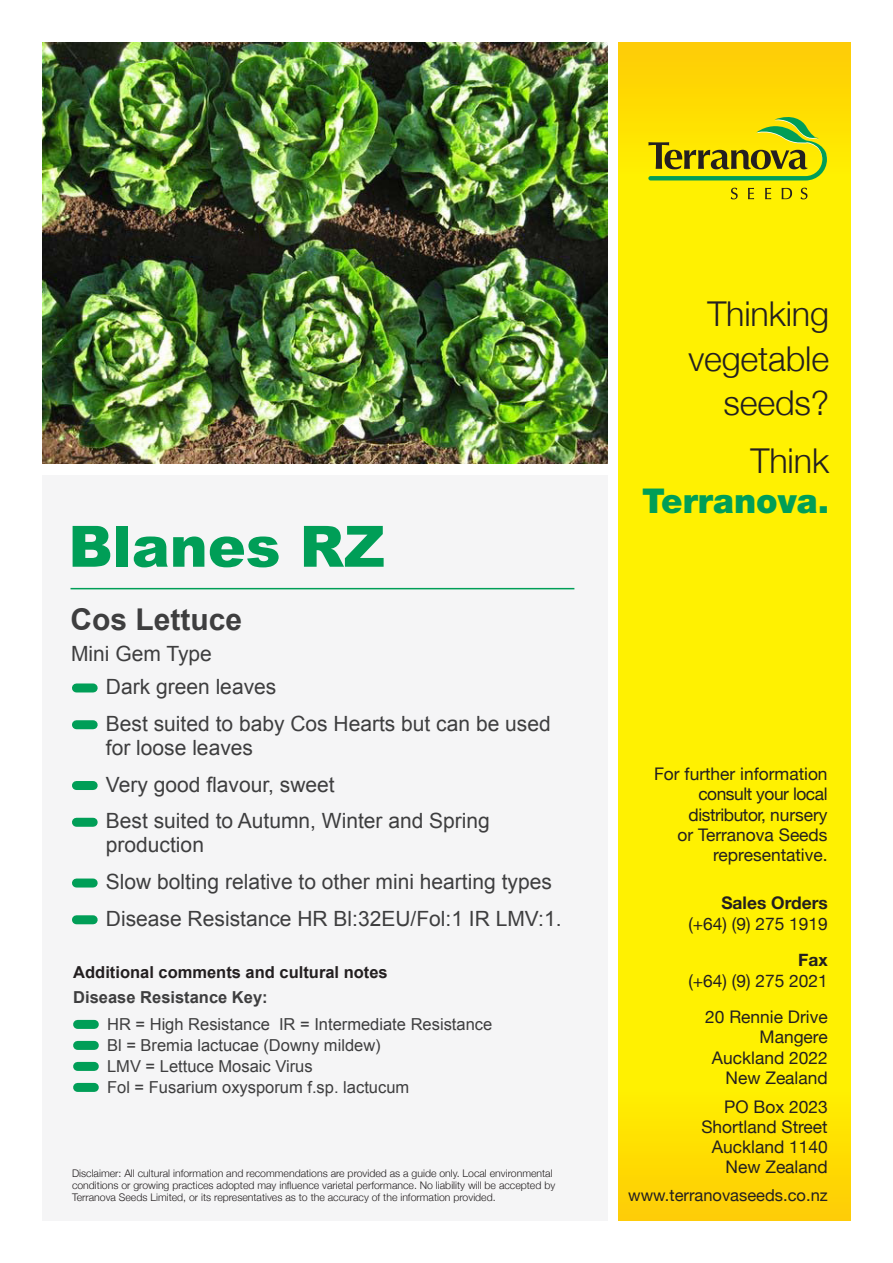
<style>
.page{position:relative;width:893px;height:1263px;background:#fff}
.page>*{position:absolute;margin:0;border:0;box-sizing:border-box;transform-origin:0 0}
.t1{font:900 57px "Arial";color:#009e57}
.t2{font:300 34.2px/44.5px "Helvetica Neue";letter-spacing:-.005em;color:#231f20;text-align:right}
.t3{font:900 34.2px/40.7px "Helvetica Neue LT Pro";color:#009e57;text-align:right}
.t4{font:700 30px "Arial";color:#3e3e3f}
.t5{font:21px/24px "Arial";color:#3e3e3f}
.t6{font:17.4px/20.2px "Helvetica Neue";color:#231f20;text-align:right}
.t7{font:16.5px "Arial";color:#3e3e3f}
.t8{font:700 16.5px "Arial";color:#231f20}
.t9{font:16.5px "Helvetica Neue";color:#231f20}
.t10{font:700 16.5px "Arial";color:#3e3e3f}
.t11{font:300 10.5px/12px "Helvetica Neue";color:#231f20}
.s1{font-family:"Helvetica Neue";font-weight:300;color:#231f20}
.s2{font-weight:700}
</style>
<div class="page">
<div style="left:43px;top:475px;width:564px;height:745px;background:#f5f5f6"></div>
<img style="left:43px;top:43px;width:564px;height:420px">
<div style="left:76px;top:683px;width:17px;height:9px;background:#009e57"></div>
<div style="left:76px;top:720px;width:17px;height:9px;background:#009e57"></div>
<div style="left:76px;top:781px;width:17px;height:9px;background:#009e57"></div>
<div style="left:76px;top:818px;width:17px;height:9px;background:#009e57"></div>
<div style="left:76px;top:878px;width:17px;height:9px;background:#009e57"></div>
<div style="left:76px;top:915px;width:17px;height:9px;background:#009e57"></div>
<hr style="left:71px;top:588px;width:503px;height:1px;background:#009e57">
<svg style="left:618px;top:42px;width:232px;height:575px;background:#feec01"></svg>
<svg style="left:618px;top:617px;width:232px;height:603px;background:#feec01"></svg>
<svg style="left:731px;top:188px;width:7px;height:11px"></svg>
<svg style="left:748px;top:188px;width:6px;height:11px"></svg>
<svg style="left:765px;top:188px;width:6px;height:11px"></svg>
<svg style="left:782px;top:188px;width:10px;height:11px"></svg>
<svg style="left:801px;top:188px;width:6px;height:11px"></svg>
<svg style="left:648px;top:117px;width:179px;height:63px;background:#c0c211"></svg>
<div style="left:78px;top:1020px;width:16px;height:9px;background:#009e57"></div>
<div style="left:78px;top:1041px;width:16px;height:9px;background:#009e57"></div>
<div style="left:78px;top:1062px;width:16px;height:9px;background:#009e57"></div>
<div style="left:78px;top:1083px;width:16px;height:9px;background:#009e57"></div>
<p class="t1" style="left:68px;top:505px;width:318px">Blanes RZ</p>
<p class="t4" style="left:71px;top:600px;width:173px">Cos Lettuce</p>
<p class="t5" style="left:71px;top:642px;width:142px">Mini Gem Type</p>
<p class="t5" style="left:106px;top:675px;width:172px">Dark green leaves</p>
<p class="t5" style="left:106px;top:712px;width:446px">Best suited to baby Cos Hearts but can be used for loose leaves</p>
<p class="t5" style="left:106px;top:772px;width:230px">Very good flavour, sweet</p>
<p class="t5" style="left:106px;top:809px;width:386px">Best suited to Autumn, Winter and Spring production</p>
<p class="t5" style="left:106px;top:870px;width:447px">Slow bolting relative to other mini hearting types</p>
<p class="t5" style="left:106px;top:907px;width:457px">Disease Resistance HR Bl:32EU/Fol:1 IR LMV:1.</p>
<p class="t8" style="left:73px;top:961px;width:316px">Additional comments and cultural notes</p>
<p class="t10" style="left:73px;top:986px;width:196px">Disease Resistance Key:</p>
<p class="t7" style="left:107px;top:1014px;width:387px">HR = High Resistance IR = Intermediate Resistance</p>
<p class="t7" style="left:107px;top:1035px;width:275px">Bl = Bremia lactucae (Downy mildew)</p>
<p class="t7" style="left:107px;top:1056px;width:207px">LMV = Lettuce Mosaic Virus</p>
<p class="t7" style="left:107px;top:1077px;width:304px">Fol = Fusarium oxysporum f.sp. lactucum</p>
<p class="t11" style="left:72px;top:1166px;width:485px">Disclaimer: All cultural information and recommendations are provided as a guide only. Local environmental conditions or growing practices adopted may influence varietal performance. No liability will be accepted by<br>Terranova Seeds Limited, or its representatives as to the accuracy of the information provided.</p>
<p class="t2" style="left:688px;top:289px;width:142px">Thinking vegetable seeds?</p>
<p class="t3" style="left:642px;top:440px;width:188px"><span class="s1">Think<br></span>Terranova.</p>
<p class="t6" style="left:654px;top:765px;width:175px">For further information consult your local distributor, nursery<br>or Terranova Seeds representative.</p>
<p class="t6" style="left:688px;top:894px;width:141px"><span class="s2">Sales Orders </span>(+64) (9) 275 1919</p>
<p class="t6" style="left:688px;top:951px;width:141px"><span class="s2">Fax<br></span>(+64) (9) 275 2021</p>
<p class="t6" style="left:705px;top:1008px;width:124px">20 Rennie Drive<br>Mangere<br>Auckland 2022<br>New Zealand</p>
<p class="t6" style="left:701px;top:1097px;width:128px">PO Box 2023<br>Shortland Street<br>Auckland 1140<br>New Zealand</p>
<p class="t9" style="left:628px;top:1184px;width:201px">www.terranovaseeds.co.nz</p>
</div>
